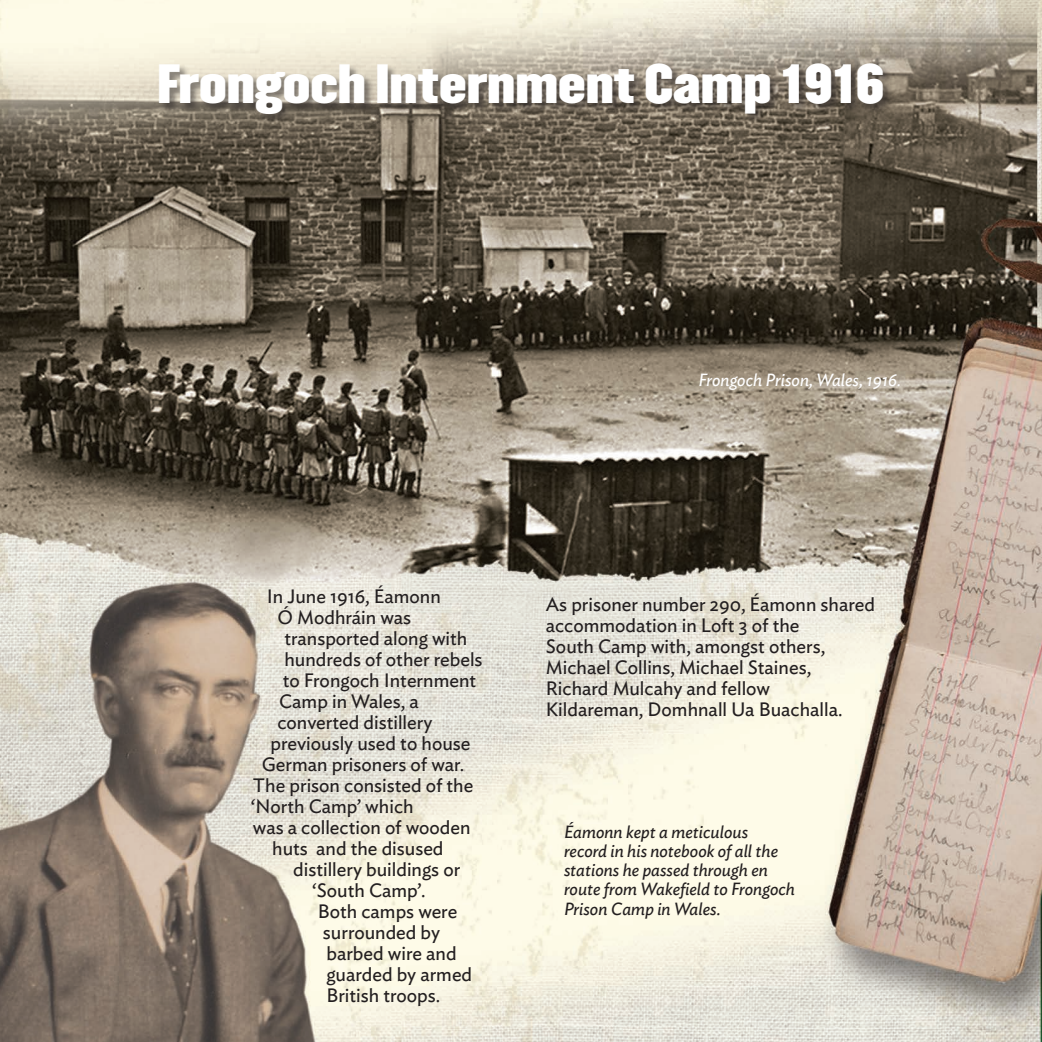
<style>
.page{position:relative;width:1042px;height:1042px;background:#fff}
.page>*{position:absolute;margin:0;border:0;box-sizing:border-box;transform-origin:0 0}
.t1{font:48.3px "Champion HTF Middleweight";color:#fff}
.t2{font:19.25px/21px "Ideal Sans";color:#231f20}
.t3{font:italic 17.5px/19.2px "Ideal Sans";color:#231f20}
.t4{font:italic 17.5px "Ideal Sans";color:#fff}
</style>
<div class="page">
<img style="left:0;top:0;width:1042px;height:1042px">
<div style="left:159px;top:63px;width:734px;height:61px;background:#231f20;opacity:.5"></div>
<h1 class="t1" style="left:158px;top:52px;width:728px">Frongoch Internment Camp 1916</h1>
<p class="t4" style="left:698px;top:367px;width:204px">Frongoch Prison, Wales, 1916.</p>
<p class="t2" style="left:267px;top:584px;width:175px">In June 1916, Éamonn</p>
<p class="t2" style="left:277px;top:605px;width:135px">Ó Modhráin was</p>
<p class="t2" style="left:284px;top:626px;width:184px">transported along with</p>
<p class="t2" style="left:284px;top:647px;width:200px">hundreds of other rebels</p>
<p class="t2" style="left:283px;top:668px;width:195px">to Frongoch Internment</p>
<p class="t2" style="left:279px;top:689px;width:141px">Camp in Wales, a</p>
<p class="t2" style="left:277px;top:710px;width:156px">converted distillery</p>
<p class="t2" style="left:270px;top:731px;width:201px">previously used to house</p>
<p class="t2" style="left:262px;top:752px;width:204px">German prisoners of war.</p>
<p class="t2" style="left:253px;top:773px;width:222px">The prison consisted of the</p>
<p class="t2" style="left:251px;top:794px;width:164px">‘North Camp’ which</p>
<p class="t2" style="left:253px;top:815px;width:219px">was a collection of wooden</p>
<p class="t2" style="left:272px;top:836px;width:173px">huts and the disused</p>
<p class="t2" style="left:293px;top:857px;width:169px">distillery buildings or</p>
<p class="t2" style="left:312px;top:878px;width:115px">‘South Camp’.</p>
<p class="t2" style="left:318px;top:899px;width:141px">Both camps were</p>
<p class="t2" style="left:323px;top:920px;width:119px">surrounded by</p>
<p class="t2" style="left:326px;top:941px;width:132px">barbed wire and</p>
<p class="t2" style="left:326px;top:962px;width:147px">guarded by armed</p>
<p class="t2" style="left:326px;top:983px;width:115px">British troops.</p>
<p class="t2" style="left:546px;top:592px;width:331px">As prisoner number 290, Éamonn shared accommodation in Loft 3 of the<br>South Camp with, amongst others, Michael Collins, Michael Staines, Richard Mulcahy and fellow<br>Kildareman, Domhnall Ua Buachalla.</p>
<p class="t3" style="left:564px;top:820px;width:233px">Éamonn kept a meticulous record in his notebook of all the stations he passed through en route from Wakefield to Frongoch<br>Prison Camp in Wales.</p>
</div>
